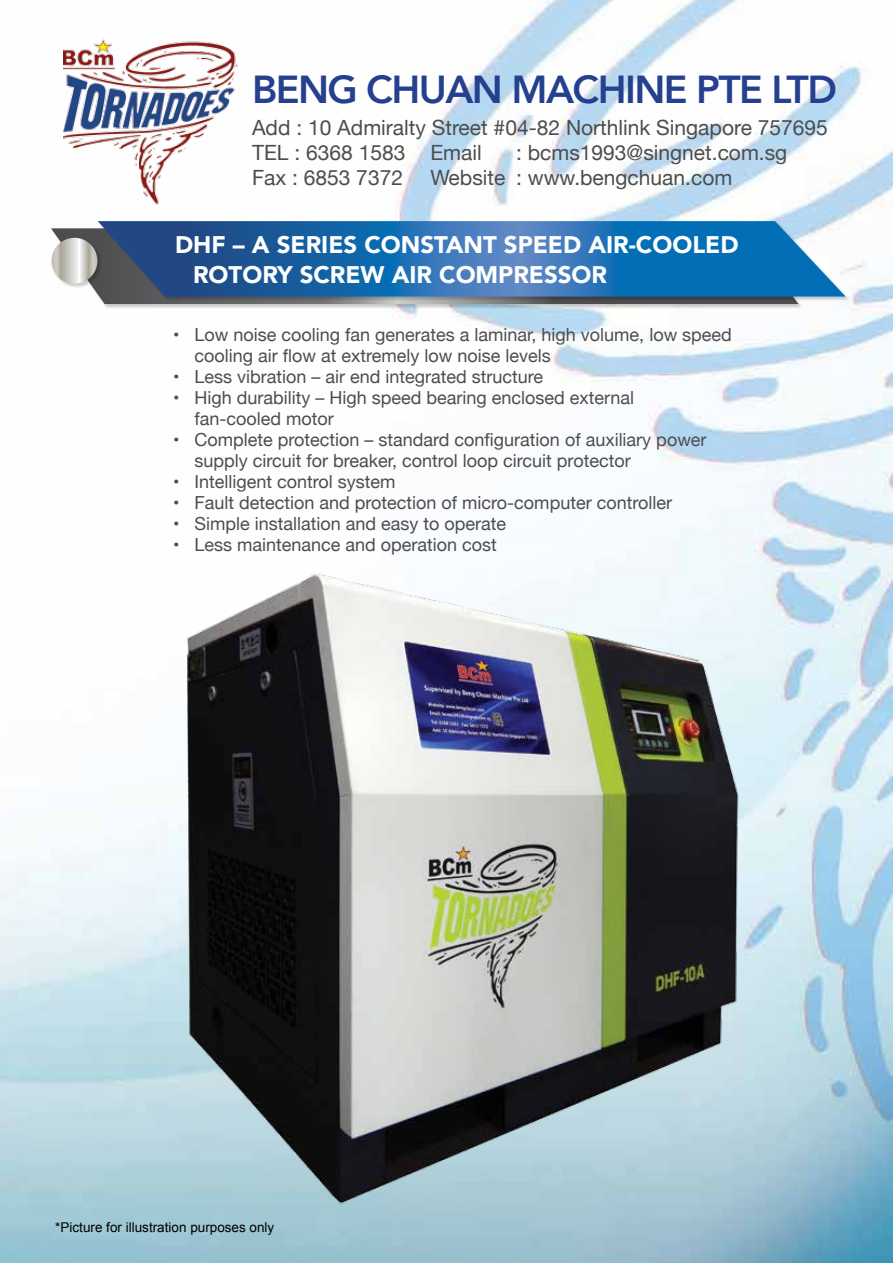
<style>
.page{position:relative;width:893px;height:1263px;background:#fff}
.page>*{position:absolute;margin:0;border:0;box-sizing:border-box;transform-origin:0 0}
.t1{font:800 39px "Avenir";letter-spacing:-.04em;color:#25408f}
.t2{font:900 24px/30px "Avenir";color:#fff}
.t3{font:21px/25.2px "Helvetica Neue";color:#4d4d4f}
.t4{font:18px/21px "Helvetica Neue";color:#4d4d4f}
.t5{font:13.5px "Arial";color:#000}
</style>
<div class="page">
<img style="left:0;top:0;width:893px;height:1263px">
<div style="left:51px;top:228px;width:752px;height:81px;background:#000;opacity:.2"></div>
<svg style="left:51px;top:228px;width:747px;height:76px"></svg>
<div style="left:98px;top:221px;width:752px;height:80px;background:#000;opacity:.2"></div>
<svg style="left:98px;top:221px;width:748px;height:76px"></svg>
<div style="left:51px;top:238px;width:51px;height:51px;background:#000;opacity:.2"></div>
<svg style="left:51px;top:238px;width:46px;height:46px"></svg>
<img style="left:148px;top:556px;width:647px;height:656px">
<img style="left:64px;top:35px;width:177px;height:173px">
<h1 class="t1" style="left:252px;top:59px;width:586px">BENG CHUAN MACHINE PTE LTD</h1>
<p class="t3" style="left:252px;top:116px;width:577px">Add : 10 Admiralty Street #04-82 Northlink Singapore 757695<br>TEL : 6368 1583 Email</p>
<p class="t3" style="left:516px;top:141px;width:273px">: bcms1993@singnet.com.sg</p>
<p class="t3" style="left:252px;top:166px;width:152px">Fax : 6853 7372</p>
<p class="t3" style="left:430px;top:166px;width:303px">Website : www.bengchuan.com</p>
<h2 class="t2" style="left:193px;top:229px;width:547px;text-indent:-18px">DHF – A SERIES CONSTANT SPEED AIR-COOLED<br>ROTORY SCREW AIR COMPRESSOR</h2>
<p class="t4" style="left:195px;top:325px;width:539px;text-indent:-21px">• Low noise cooling fan generates a laminar, high volume, low speed cooling air flow at extremely low noise levels</p>
<p class="t4" style="left:173px;top:367px;width:371px">• Less vibration – air end integrated structure</p>
<p class="t4" style="left:195px;top:388px;width:441px;text-indent:-21px">• High durability – High speed bearing enclosed external fan-cooled motor</p>
<p class="t4" style="left:195px;top:430px;width:514px;text-indent:-21px">• Complete protection – standard configuration of auxiliary power supply circuit for breaker, control loop circuit protector</p>
<p class="t4" style="left:173px;top:472px;width:224px">• Intelligent control system</p>
<p class="t4" style="left:173px;top:493px;width:500px">• Fault detection and protection of micro-computer controller</p>
<p class="t4" style="left:173px;top:514px;width:334px">• Simple installation and easy to operate</p>
<p class="t4" style="left:173px;top:535px;width:325px">• Less maintenance and operation cost</p>
<p class="t5" style="left:55px;top:1219px;width:221px">*Picture for illustration purposes only</p>
</div>
